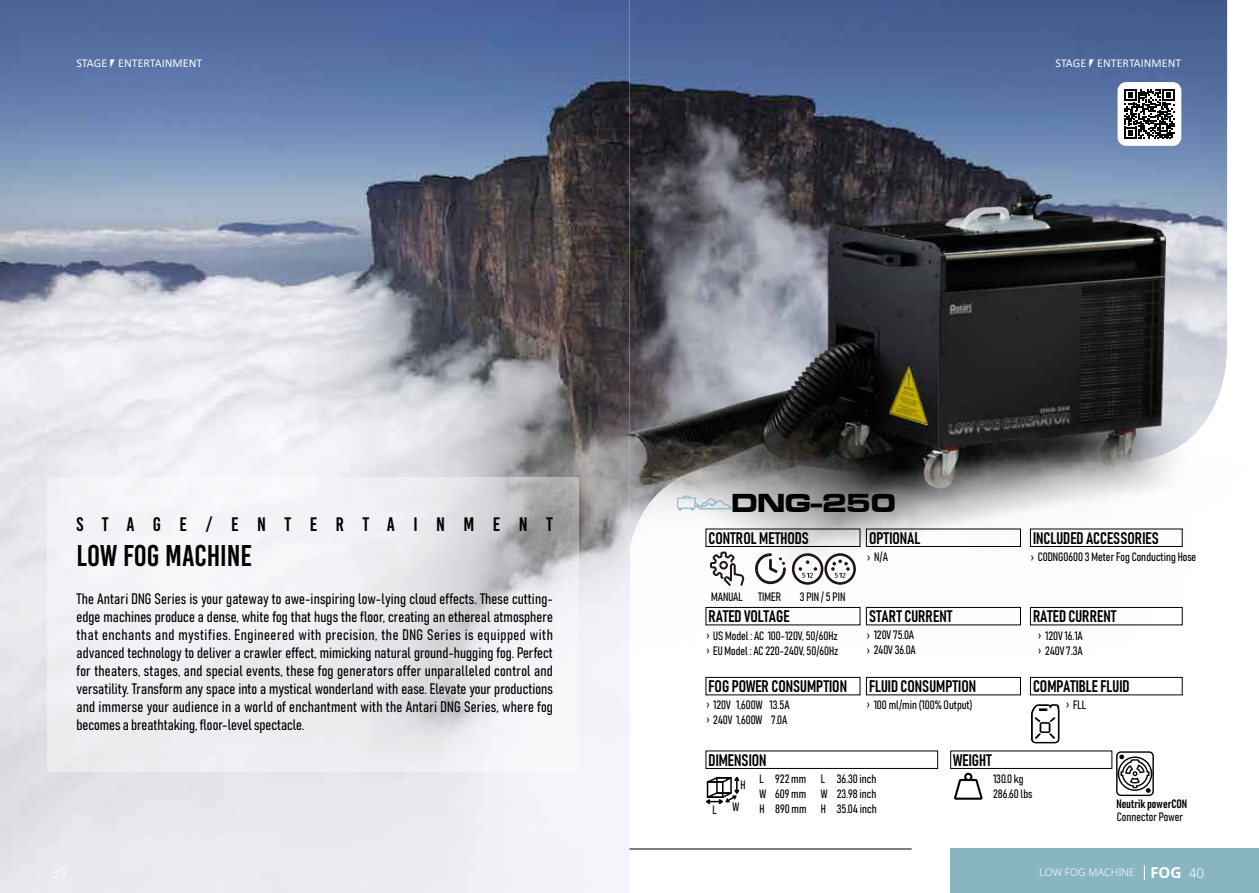
<style>
.page{position:relative;width:1259px;height:893px;background:#fff}
.page>*{position:absolute;margin:0;border:0;box-sizing:border-box;transform-origin:0 0}
.t1{font:30px "Bebas Kai";color:#000}
.t2{font:27px "Microgramma D Bold Exte";color:#000}
.t3{font:19.5px "Bebas Kai";letter-spacing:.945em;color:#000}
.t4{font:16.5px "Bahnschrift";color:#000}
.t5{font:15px/18px "Bahnschrift";color:#000;text-align:justify}
.t6{font:12px/15px "Bahnschrift";color:#000}
.t7{font:12px "Calibri";color:#f7f8f8}
.s1{font-family:"Calibri"}
</style>
<div class="page">
<img style="left:0;top:0;width:629px;height:893px">
<img style="left:629px;top:0;width:599px;height:189px">
<img style="left:510px;top:189px;width:718px;height:485px">
<div style="left:1117px;top:82px;width:64px;height:64px;background:#fff;border-radius:9px"></div>
<svg style="left:1124px;top:89px;width:50px;height:50px"></svg>
<svg style="left:677px;top:496px;width:54px;height:15px"></svg>
<div style="left:950px;top:849px;width:309px;height:44px;background:#88b5c1"></div>
<svg style="left:1144px;top:865px;width:1px;height:15px"></svg>
<hr style="left:629px;top:849px;width:282px;height:1px;background:#000">
<svg style="left:47px;top:477px;width:531px;height:295px;fill:#efeef2"></svg>
<svg style="left:710px;top:552px;width:34px;height:34px"></svg>
<svg style="left:753px;top:553px;width:33px;height:31px"></svg>
<svg style="left:792px;top:553px;width:64px;height:32px"></svg>
<div style="left:1030px;top:529px;width:152px;height:18px;border:1px solid #000"></div>
<div style="left:1030px;top:607px;width:152px;height:18px;border:1px solid #000"></div>
<div style="left:1030px;top:677px;width:152px;height:18px;border:1px solid #000"></div>
<div style="left:705px;top:529px;width:155px;height:18px;border:1px solid #000"></div>
<div style="left:705px;top:607px;width:155px;height:18px;border:1px solid #000"></div>
<div style="left:705px;top:677px;width:155px;height:18px;border:1px solid #000"></div>
<div style="left:866px;top:529px;width:154px;height:18px;border:1px solid #000"></div>
<div style="left:866px;top:607px;width:154px;height:18px;border:1px solid #000"></div>
<div style="left:866px;top:677px;width:154px;height:18px;border:1px solid #000"></div>
<div style="left:705px;top:751px;width:233px;height:18px;border:1px solid #000"></div>
<div style="left:950px;top:751px;width:162px;height:18px;border:1px solid #000"></div>
<svg style="left:1116px;top:751px;width:38px;height:45px"></svg>
<svg style="left:1031px;top:704px;width:28px;height:39px"></svg>
<svg style="left:954px;top:772px;width:28px;height:28px"></svg>
<svg style="left:706px;top:777px;width:33px;height:27px"></svg>
<svg style="left:59px;top:868px;width:7px;height:10px"></svg>
<p class="t7" style="left:77px;top:55px;width:127px">STAGE ⎖ ENTERTAINMENT</p>
<p class="t7" style="left:1055px;top:55px;width:127px">STAGE ⎖ ENTERTAINMENT</p>
<h3 class="t3" style="left:77px;top:514px;width:478px">STAGE/ENTERTAINMENT</h3>
<h1 class="t1" style="left:77px;top:539px;width:177px">LOW FOG MACHINE</h1>
<p class="t5" style="left:77px;top:589px;width:478px">The Antari DNG Series is your gateway to awe-inspiring low-lying cloud effects. These cutting&shy;edge machines produce a dense, white fog that hugs the floor, creating an ethereal atmosphere that enchants and mystifies. Engineered with precision, the DNG Series is equipped with advanced technology to deliver a crawler effect, mimicking natural ground-hugging fog. Perfect for theaters, stages, and special events, these fog generators offer unparalleled control and versatility. Transform any space into a mystical wonderland with ease. Elevate your productions and immerse your audience in a world of enchantment with the Antari DNG Series, where fog becomes a breathtaking, floor-level spectacle.</p>
<h2 class="t2" style="left:731px;top:485px;width:165px">DNG-250</h2>
<p class="t4" style="left:708px;top:527px;width:102px">CONTROL METHODS</p>
<p class="t4" style="left:869px;top:527px;width:53px">OPTIONAL</p>
<p class="t4" style="left:1033px;top:527px;width:127px">INCLUDED ACCESSORIES</p>
<p class="t6" style="left:866px;top:549px;width:23px"><span class="s1">›</span> N/A</p>
<p class="t6" style="left:1030px;top:549px;width:168px"><span class="s1">›</span> C0DNG0600 3 Meter Fog Conducting Hose</p>
<p class="t6" style="left:711px;top:589px;width:33px">MANUAL</p>
<p class="t6" style="left:758px;top:589px;width:25px">TIMER</p>
<p class="t6" style="left:800px;top:589px;width:47px">3 PIN / 5 PIN</p>
<p class="t4" style="left:708px;top:606px;width:82px">RATED VOLTAGE</p>
<p class="t4" style="left:869px;top:606px;width:85px">START CURRENT</p>
<p class="t4" style="left:1033px;top:606px;width:85px">RATED CURRENT</p>
<p class="t6" style="left:705px;top:628px;width:134px"><span class="s1">›</span> US Model : AC 100-120V, 50/60Hz <span class="s1">›</span> EU Model : AC 220-240V, 50/60Hz</p>
<p class="t6" style="left:866px;top:627px;width:51px"><span class="s1">›</span> 120V 75.0A <span class="s1">›</span> 240V 36.0A</p>
<p class="t6" style="left:1037px;top:628px;width:47px"><span class="s1">›</span> 120V 16.1A <span class="s1">›</span> 240V 7.3A</p>
<p class="t4" style="left:708px;top:676px;width:140px">FOG POWER CONSUMPTION</p>
<p class="t4" style="left:869px;top:676px;width:109px">FLUID CONSUMPTION</p>
<p class="t4" style="left:1033px;top:676px;width:98px">COMPATIBLE FLUID</p>
<p class="t6" style="left:705px;top:697px;width:85px"><span class="s1">›</span> 120V 1,600W 13.5A <span class="s1">›</span> 240V 1,600W 7.0A</p>
<p class="t6" style="left:866px;top:697px;width:108px"><span class="s1">›</span> 100 ml/min (100% Output)</p>
<p class="t6" style="left:1065px;top:697px;width:22px"><span class="s1">›</span> FLL</p>
<p class="t4" style="left:708px;top:749px;width:59px">DIMENSION</p>
<p class="t4" style="left:953px;top:749px;width:40px">WEIGHT</p>
<p class="t6" style="left:775px;top:771px;width:33px;text-align:justify">922 mm 609 mm 890 mm</p>
<p class="t6" style="left:993px;top:771px;width:41px">130.0 kg<br>286.60 lbs</p>
<p class="t6" style="left:836px;top:771px;width:42px;text-align:justify">36.30 inch 23.98 inch 35.04 inch</p>
<p class="t6" style="left:759px;top:771px;width:8px">L<br>W<br>H</p>
<p class="t6" style="left:821px;top:771px;width:8px">L<br>W</p>
<p class="t6" style="left:740px;top:777px;width:7px">H</p>
<p class="t6" style="left:712px;top:802px;width:6px">L</p>
<p class="t6" style="left:732px;top:799px;width:8px">W</p>
<p class="t6" style="left:821px;top:801px;width:7px">H</p>
<p class="t6" style="left:1116px;top:796px;width:72px">Neutrik powerCON</p>
<p class="t6" style="left:1117px;top:809px;width:68px">Connector Power</p>
</div>
